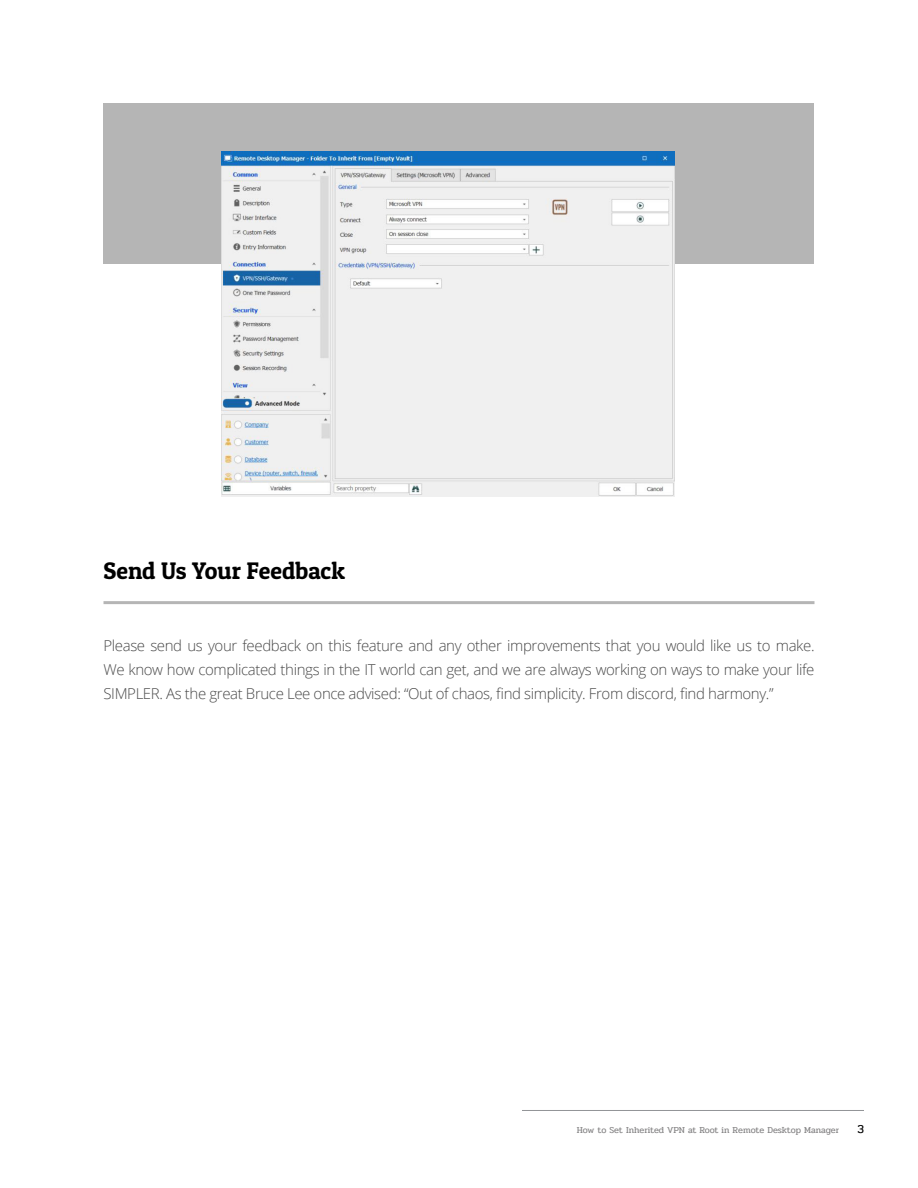
<style>
.page{position:relative;width:918px;height:1188px;background:#fff}
.page>*{position:absolute;margin:0;border:0;box-sizing:border-box;transform-origin:0 0}
.Sous-titre_level2{font:24px "Patua One";color:#000}
.t1{font:300 15px/24px "Open Sans";letter-spacing:-.025em;color:#4a4a4a;text-align:justify}
.t2{font:12px "Pridi";color:#000}
.t3{font:9px "Pridi";color:#858485}
</style>
<div class="page">
<hr style="left:522px;top:1110px;width:342px;height:1px;background:#939598">
<div style="left:104px;top:104px;width:710px;height:160px;background:#b5b5b5"></div>
<img style="left:222px;top:151px;width:453px;height:346px">
<hr style="left:104px;top:601px;width:710px;height:3px;background:#969696">
<p class="Sous-titre_level2" style="left:104px;top:556px;width:243px">Send Us Your Feedback</p>
<p class="t1" style="left:104px;top:634px;width:713px">Please send us your feedback on this feature and any other improvements that you would like us to make.<br>We know how complicated things in the IT world can get, and we are always working on ways to make your life SIMPLER. As the great Bruce Lee once advised: “Out of chaos, find simplicity. From discord, find harmony.”</p>
<p class="t3" style="left:577px;top:1124px;width:264px">How to Set Inherited VPN at Root in Remote Desktop Manager</p>
<p class="t2" style="left:857px;top:1121px;width:8px">3</p>
</div>
